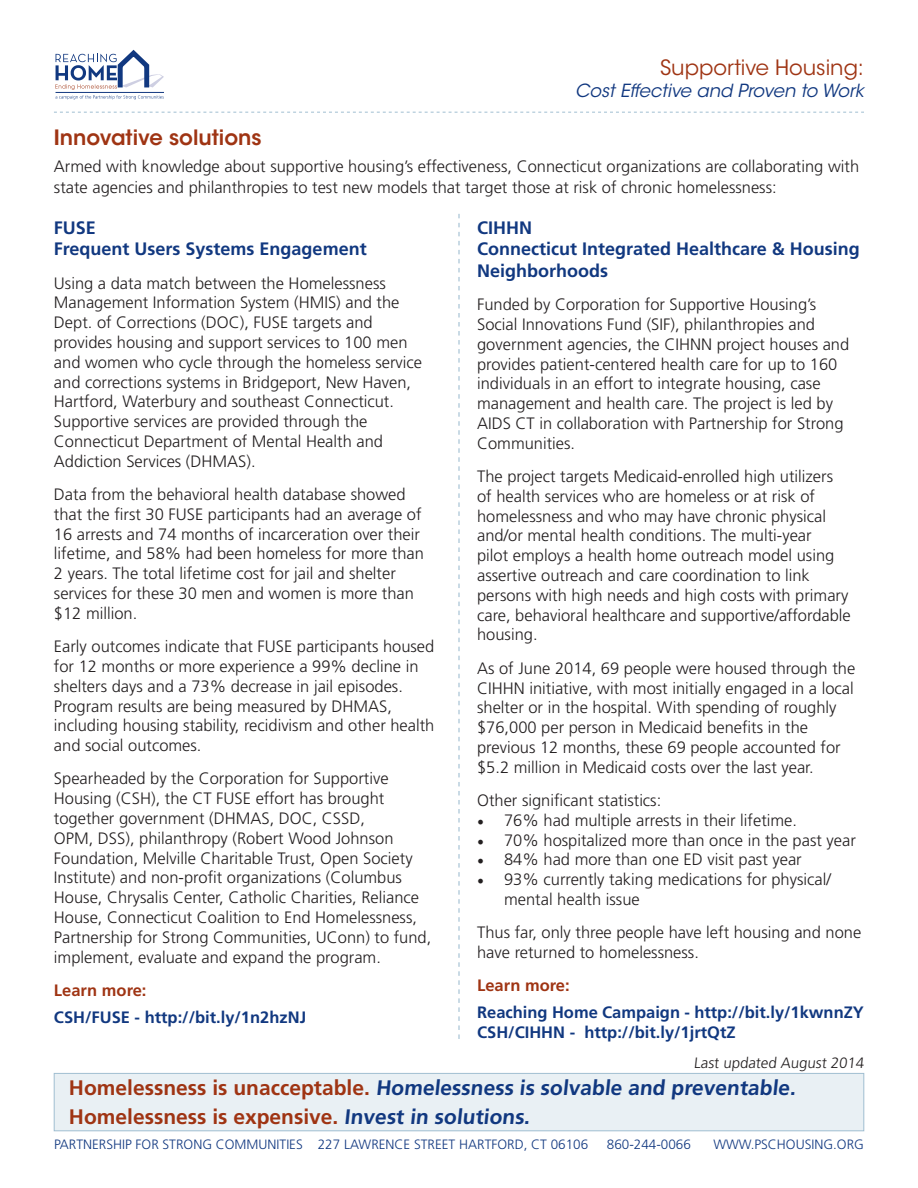
<style>
.page{position:relative;width:918px;height:1188px;background:#fff}
.page>*{position:absolute;margin:0;border:0;box-sizing:border-box;transform-origin:0 0}
.t1{font:700 21px "Frutiger LT Std";color:#113880}
.t2{font:700 21px "Frutiger LT Std";color:#9f3413}
.t3{font:600 21px "ITC Avant Garde Std";color:#9f3413}
.t4{font:21px "ITC Avant Garde Std";color:#9f3413}
.t5{font:700 18px/21.6px "Frutiger LT Std";color:#113880}
.t6{font:italic 18px "ITC Avant Garde Std";color:#113880}
.t7{font:300 16.5px/19.8px "Frutiger LT Std";color:#231f20}
.t8{font:700 16.5px "Frutiger LT Std";color:#113880}
.t9{font:700 16.5px "Frutiger LT Std";color:#9f3413}
.t10{font:300 15px "Frutiger LT Std";color:#231f20}
.t11{font:300 13.5px "Frutiger LT Std";color:#113880}
.s1{font-family:"Minion Pro";font-weight:400;font-size:18px}
.s2{color:#9f3413}
.s3{color:#113880}
</style>
<div class="page">
<div style="left:54px;top:1073px;width:810px;height:58px;background:#e9f0f4;border:1px solid #a0bed1"></div>
<svg style="left:54px;top:112px;width:810px;height:1px"></svg>
<svg style="left:55px;top:50px;width:109px;height:50px"></svg>
<svg style="left:458px;top:214px;width:2px;height:825px"></svg>
<p class="t4" style="left:660px;top:55px;width:206px">Supportive Housing:</p>
<p class="t6" style="left:575px;top:79px;width:291px">Cost Effective and Proven to Work</p>
<p class="t3" style="left:54px;top:124px;width:209px">Innovative solutions</p>
<p class="t7" style="left:54px;top:155px;width:807px;line-height:21.6px">Armed with knowledge about supportive housing’s effectiveness, Connecticut organizations are collaborating with state agencies and philanthropies to test new models that target those at risk of chronic homelessness:</p>
<p class="t5" style="left:54px;top:217px;width:314px">FUSE<br>Frequent Users Systems Engagement</p>
<p class="t7" style="left:54px;top:273px;width:370px">Using a data match between the Homelessness Management Information System (HMIS) and the Dept. of Corrections (DOC), FUSE targets and provides housing and support services to 100 men and women who cycle through the homeless service and corrections systems in Bridgeport, New Haven, Hartford, Waterbury and southeast Connecticut.<br>Supportive services are provided through the Connecticut Department of Mental Health and Addiction Services (DHMAS).</p>
<p class="t7" style="left:54px;top:485px;width:372px">Data from the behavioral health database showed that the first 30 FUSE participants had an average of 16 arrests and 74 months of incarceration over their lifetime, and 58% had been homeless for more than 2 years. The total lifetime cost for jail and shelter services for these 30 men and women is more than $12 million.</p>
<p class="t7" style="left:54px;top:637px;width:382px">Early outcomes indicate that FUSE participants housed for 12 months or more experience a 99% decline in shelters days and a 73% decrease in jail episodes.<br>Program results are being measured by DHMAS, including housing stability, recidivism and other health and social outcomes.</p>
<p class="t7" style="left:54px;top:769px;width:379px">Spearheaded by the Corporation for Supportive Housing (CSH), the CT FUSE effort has brought together government (DHMAS, DOC, CSSD,<br>OPM, DSS), philanthropy (Robert Wood Johnson Foundation, Melville Charitable Trust, Open Society Institute) and non-profit organizations (Columbus House, Chrysalis Center, Catholic Charities, Reliance House, Connecticut Coalition to End Homelessness, Partnership for Strong Communities, UConn) to fund, implement, evaluate and expand the program.</p>
<p class="t9" style="left:54px;top:981px;width:94px">Learn more:</p>
<p class="t8" style="left:54px;top:1007px;width:254px">CSH/FUSE - http://bit.ly/1n2hzNJ</p>
<p class="t5" style="left:477px;top:217px;width:384px">CIHHN<br>Connecticut Integrated Healthcare &amp; Housing<br>Neighborhoods</p>
<p class="t7" style="left:477px;top:295px;width:374px">Funded by Corporation for Supportive Housing’s Social Innovations Fund (SIF), philanthropies and government agencies, the CIHNN project houses and provides patient-centered health care for up to 160 individuals in an effort to integrate housing, case management and health care. The project is led by AIDS CT in collaboration with Partnership for Strong Communities.</p>
<p class="t7" style="left:477px;top:467px;width:375px">The project targets Medicaid-enrolled high utilizers of health services who are homeless or at risk of homelessness and who may have chronic physical and/or mental health conditions. The multi-year<br>pilot employs a health home outreach model using assertive outreach and care coordination to link persons with high needs and high costs with primary care, behavioral healthcare and supportive/affordable housing.</p>
<p class="t7" style="left:477px;top:658px;width:380px">As of June 2014, 69 people were housed through the CIHHN initiative, with most initially engaged in a local shelter or in the hospital. With spending of roughly $76,000 per person in Medicaid benefits in the previous 12 months, these 69 people accounted for $5.2 million in Medicaid costs over the last year.</p>
<p class="t7" style="left:477px;top:791px;width:186px">Other significant statistics:</p>
<p class="t7" style="left:477px;top:811px;width:322px"><span class="s1">•</span> 76% had multiple arrests in their lifetime.</p>
<p class="t7" style="left:477px;top:830px;width:380px"><span class="s1">•</span> 70% hospitalized more than once in the past year</p>
<p class="t7" style="left:477px;top:850px;width:326px"><span class="s1">•</span> 84% had more than one ED visit past year</p>
<p class="t7" style="left:504px;top:870px;width:328px;text-indent:-27px"><span class="s1">•</span> 93% currently taking medications for physical/ mental health issue</p>
<p class="t7" style="left:477px;top:923px;width:386px">Thus far, only three people have left housing and none have returned to homelessness.</p>
<p class="t9" style="left:477px;top:976px;width:94px">Learn more:</p>
<p class="t8" style="left:477px;top:1003px;width:388px">Reaching Home Campaign - http://bit.ly/1kwnnZY</p>
<p class="t8" style="left:477px;top:1022px;width:260px">CSH/CIHHN - http://bit.ly/1jrtQtZ</p>
<p class="t10" style="left:694px;top:1054px;width:173px">Last updated August 2014</p>
<p class="t1" style="left:69px;top:1075px;width:731px"><span class="s2">Homelessness is unacceptable.</span> Homelessness is solvable and preventable.</p>
<p class="t2" style="left:69px;top:1105px;width:465px">Homelessness is expensive. <span class="s3">Invest in solutions.</span></p>
<p class="t11" style="left:54px;top:1137px;width:536px">PARTNERSHIP FOR STRONG COMMUNITIES 227 LAWRENCE STREET HARTFORD, CT 06106</p>
<p class="t11" style="left:607px;top:1137px;width:86px">860-244-0066</p>
<p class="t11" style="left:713px;top:1137px;width:152px">WWW.PSCHOUSING.ORG</p>
</div>
